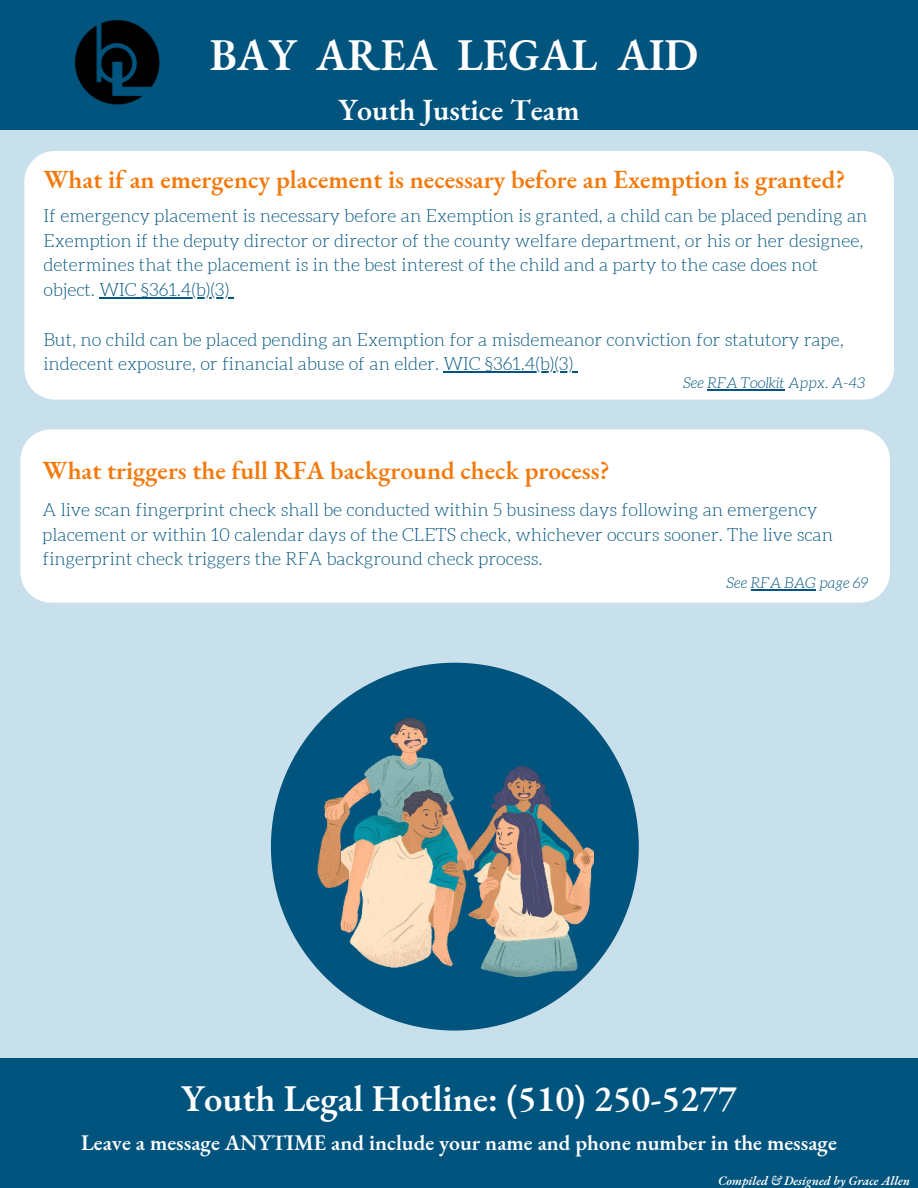
<style>
.page{position:relative;width:918px;height:1188px;background:#c8e0eb}
.page>*{position:absolute;margin:0;border:0;box-sizing:border-box;transform-origin:0 0}
.t1{font:600 44.25px "EB Garamond";color:#fff}
.t2{font:600 36.75px "EB Garamond";color:#fff}
.t3{font:600 30px "EB Garamond";color:#fff}
.t4{font:600 25.5px "EB Garamond";color:#f2790b}
.t5{font:600 21.75px "EB Garamond";color:#fff}
.t6{font:300 18px/24.8px "Aleo";color:#01547e}
.t7{font:italic 300 15px "Aleo";color:#01547e}
.t8{font:italic 600 12.6px "EB Garamond";color:#fff}
</style>
<div class="page">
<div style="left:0;top:0;width:918px;height:129px;background:#01547e"></div>
<div style="left:0;top:1058px;width:918px;height:130px;background:#01547e"></div>
<img style="left:74px;top:20px;width:86px;height:85px">
<div style="left:24px;top:151px;width:870px;height:249px;background:#fff;border-radius:30px"></div>
<div style="left:20px;top:429px;width:870px;height:174px;background:#fff;border-radius:30px"></div>
<div style="left:271px;top:663px;width:368px;height:368px;background:#01547e;border-radius:50%"></div>
<img style="left:318px;top:718px;width:275px;height:258px">
<hr style="left:99px;top:297px;width:130px;height:1px;background:#01547e">
<hr style="left:443px;top:371px;width:130px;height:2px;background:#01547e">
<hr style="left:751px;top:589px;width:65px;height:2px;background:#01547e">
<hr style="left:707px;top:389px;width:78px;height:2px;background:#01547e">
<h1 class="t1" style="left:210px;top:26px;width:490px">BAY AREA LEGAL AID</h1>
<h3 class="t3" style="left:338px;top:91px;width:243px">Youth Justice Team</h3>
<h3 class="t4" style="left:43px;top:163px;width:803px">What if an emergency placement is necessary before an Exemption is granted?</h3>
<p class="t6" style="left:43px;top:203px;width:826px">If emergency placement is necessary before an Exemption is granted, a child can be placed pending an Exemption if the deputy director or director of the county welfare department, or his or her designee, determines that the placement is in the best interest of the child and a party to the case does not object. WIC §361.4(b)(3)</p>
<p class="t6" style="left:43px;top:327px;width:802px">But, no child can be placed pending an Exemption for a misdemeanor conviction for statutory rape, indecent exposure, or financial abuse of an elder. WIC §361.4(b)(3)</p>
<h3 class="t4" style="left:43px;top:454px;width:569px">What triggers the full RFA background check process?</h3>
<p class="t7" style="left:683px;top:375px;width:184px">See RFA Toolkit Appx. A-43</p>
<p class="t6" style="left:43px;top:497px;width:792px">A live scan fingerprint check shall be conducted within 5 business days following an emergency placement or within 10 calendar days of the CLETS check, whichever occurs sooner. The live scan fingerprint check triggers the RFA background check process.</p>
<p class="t7" style="left:726px;top:575px;width:144px">See RFA BAG page 69</p>
<h2 class="t2" style="left:181px;top:1074px;width:557px">Youth Legal Hotline: (510) 250-5277</h2>
<p class="t5" style="left:81px;top:1129px;width:757px">Leave a message ANYTIME and include your name and phone number in the message</p>
<p class="t8" style="left:718px;top:1173px;width:193px">Compiled &amp; Designed by Grace Allen</p>
</div>
